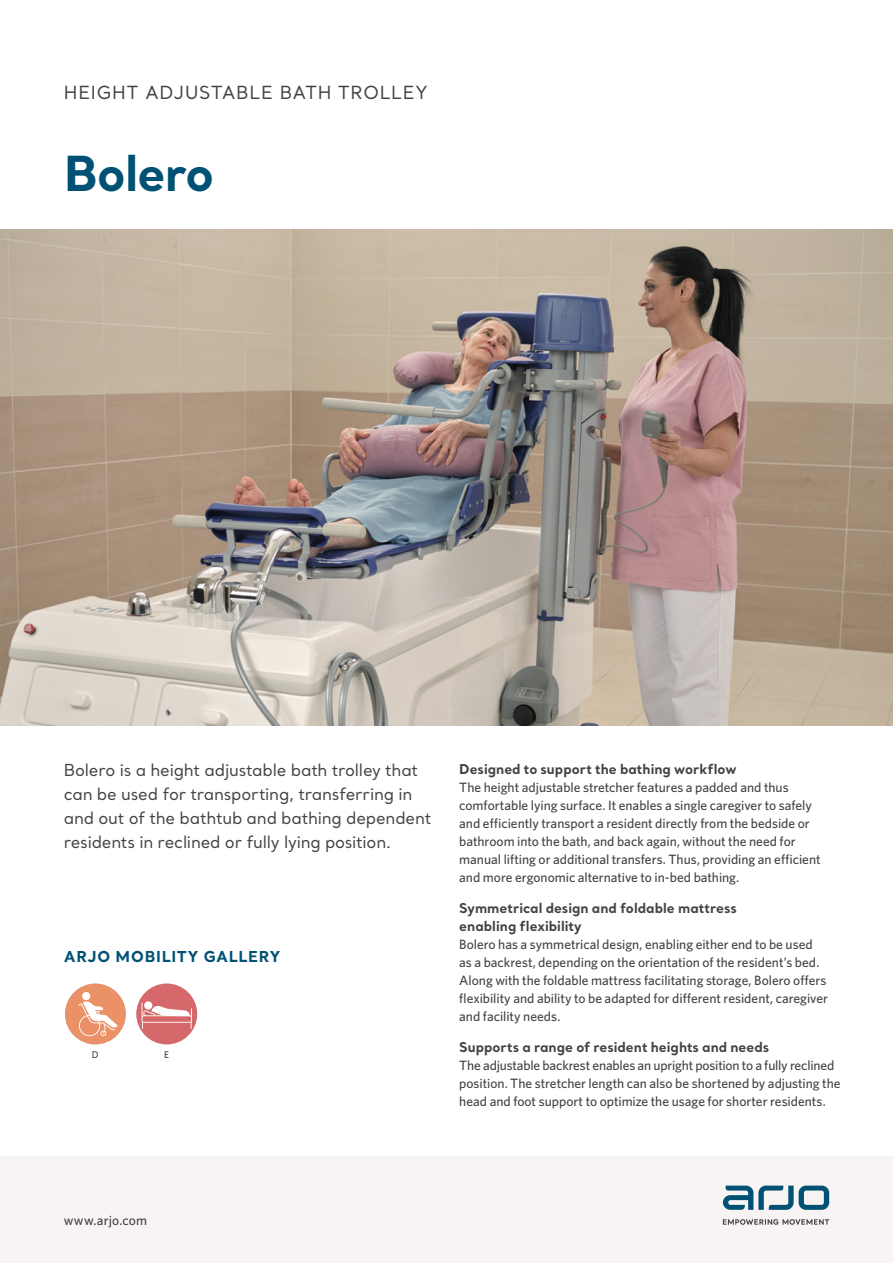
<style>
.page{position:relative;width:893px;height:1263px;background:#fff}
.page>*{position:absolute;margin:0;border:0;box-sizing:border-box;transform-origin:0 0}
.Heading_Santral_Bold{font:700 48px "Santral";letter-spacing:-.02em;color:#015174}
.Product_description{font:18px "Santral";letter-spacing:.04em;color:#434342}
.Preamble_Santral_Reg{font:16.5px/24px "Santral";letter-spacing:-.015em;color:#434342}
.Heading_table_Withne{font:700 15px "Santral";letter-spacing:.045em;color:#015174}
.Sub_heading_bold_lav{font:500 13.5px/18px "Whitney";color:#434342}
.Sub_heading_bold_lav-2{font:700 13.5px "Santral";color:#434342}
.Web_address_Withney{font:500 13.5px "Whitney";letter-spacing:.01em;color:#434342}
.Heading_table_Withne-2{font:500 9.75px "Whitney";color:#434342}
</style>
<div class="page">
<div style="left:0;top:1157px;width:893px;height:106px;background:#f7f4f3"></div>
<svg style="left:723px;top:1219px;width:106px;height:6px"></svg>
<svg style="left:723px;top:1185px;width:106px;height:25px"></svg>
<svg style="left:65px;top:983px;width:61px;height:61px"></svg>
<svg style="left:136px;top:983px;width:61px;height:61px"></svg>
<img style="left:0;top:230px;width:893px;height:495px">
<p class="Product_description" style="left:64px;top:80px;width:365px">HEIGHT ADJUSTABLE BATH TROLLEY</p>
<p class="Heading_Santral_Bold" style="left:64px;top:141px;width:152px">Bolero</p>
<p class="Preamble_Santral_Reg" style="left:64px;top:757px;width:369px">Bolero is a height adjustable bath trolley that can be used for transporting, transferring in and out of the bathtub and bathing dependent residents in reclined or fully lying position.</p>
<p class="Sub_heading_bold_lav-2" style="left:459px;top:760px;width:279px">Designed to support the bathing workflow</p>
<p class="Sub_heading_bold_lav" style="left:459px;top:778px;width:363px">The height adjustable stretcher features a padded and thus comfortable lying surface. It enables a single caregiver to safely and efficiently transport a resident directly from the bedside or bathroom into the bath, and back again, without the need for manual lifting or additional transfers. Thus, providing an efficient and more ergonomic alternative to in-bed bathing.</p>
<p class="Sub_heading_bold_lav-2" style="left:459px;top:899px;width:279px">Symmetrical design and foldable mattress</p>
<p class="Sub_heading_bold_lav-2" style="left:459px;top:917px;width:124px">enabling flexibility</p>
<p class="Sub_heading_bold_lav" style="left:459px;top:935px;width:370px">Bolero has a symmetrical design, enabling either end to be used as a backrest, depending on the orientation of the resident’s bed.<br>Along with the foldable mattress facilitating storage, Bolero offers flexibility and ability to be adapted for different resident, caregiver and facility needs.</p>
<p class="Sub_heading_bold_lav-2" style="left:459px;top:1037px;width:312px">Supports a range of resident heights and needs</p>
<p class="Sub_heading_bold_lav" style="left:459px;top:1056px;width:383px">The adjustable backrest enables an upright position to a fully reclined position. The stretcher length can also be shortened by adjusting the head and foot support to optimize the usage for shorter residents.</p>
<p class="Heading_table_Withne" style="left:64px;top:947px;width:218px">ARJO MOBILITY GALLERY</p>
<p class="Heading_table_Withne-2" style="left:92px;top:1048px;width:8px">D</p>
<p class="Heading_table_Withne-2" style="left:164px;top:1048px;width:6px">E</p>
<p class="Web_address_Withney" style="left:64px;top:1211px;width:85px">www.arjo.com</p>
</div>
